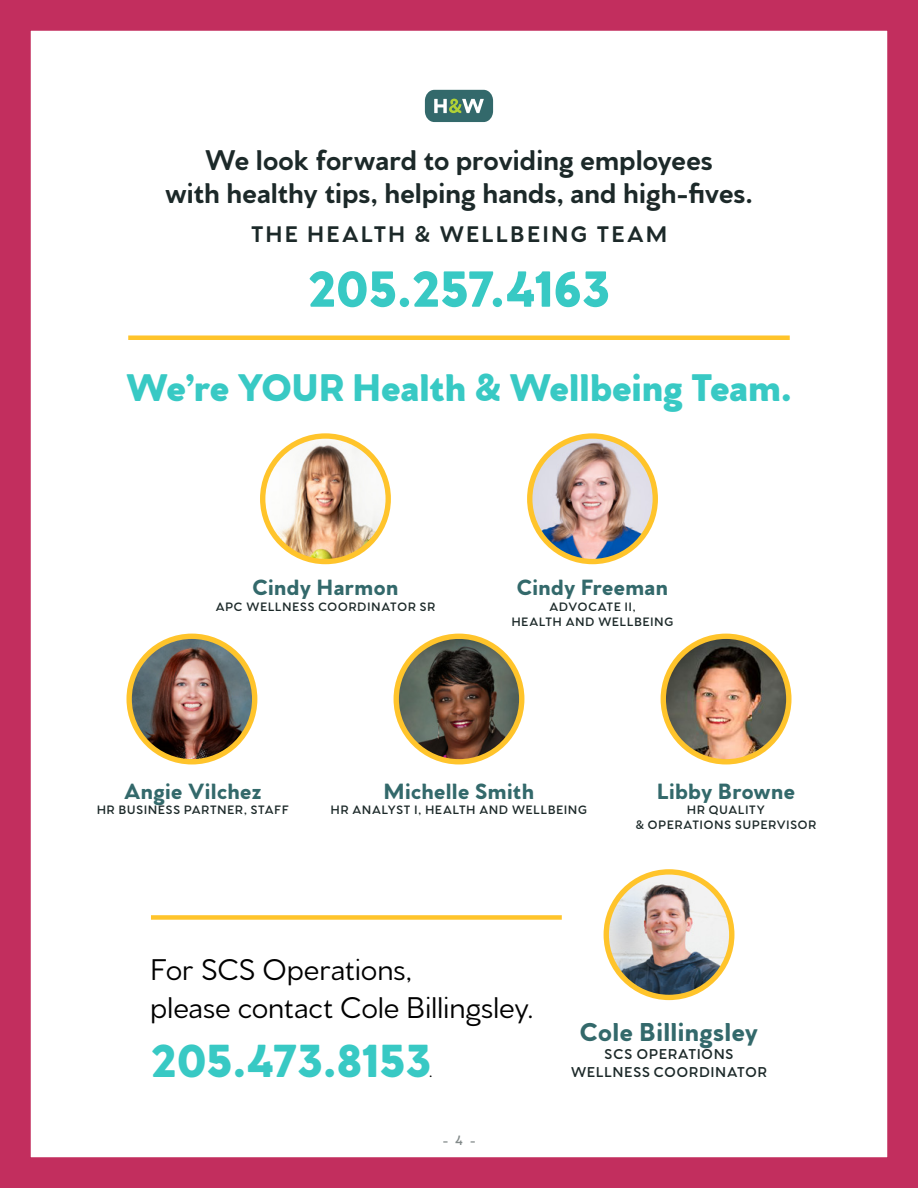
<style>
.page{position:relative;width:918px;height:1188px;background:#fff}
.page>*{position:absolute;margin:0;border:0;box-sizing:border-box;transform-origin:0 0}
.t1{font:900 53.4px "Venti CF";letter-spacing:.005em;color:#38c9c4}
.t2{font:900 48.9px "Venti CF";color:#38c9c4}
.t3{font:900 40.5px "Venti CF";letter-spacing:-.01em;color:#38c9c4}
.t4{font:31.5px/37.8px "Venti CF";letter-spacing:.015em;color:#000}
.t5{font:700 30px/33px "Venti CF";letter-spacing:.005em;color:#1c2929;text-align:center}
.t6{font:800 27.15px "Venti CF";letter-spacing:.015em;color:#33696b}
.t7{font:700 23.7px "Venti CF";letter-spacing:.11em;color:#1c2929}
.t8{font:800 23.25px "Venti CF";letter-spacing:.015em;color:#33696b}
.t9{font:19.2px "Venti CF";color:#000}
.t10{font:600 15px/18px "Venti CF";letter-spacing:.07em;color:#1c2929;text-align:center}
.t11{font:600 14.25px "Venti CF";color:#1c2929}
.t12{font:600 12.75px/15.5px "Venti CF";letter-spacing:.07em;color:#1c2929;text-align:center}
</style>
<div class="page">
<img style="left:263px;top:437px;width:125px;height:125px">
<div style="left:260px;top:433px;width:131px;height:131px;border:5px solid #ffc42b;border-radius:50%"></div>
<img style="left:530px;top:437px;width:125px;height:125px">
<div style="left:527px;top:433px;width:131px;height:131px;border:5px solid #ffc42b;border-radius:50%"></div>
<div style="left:1px;top:1px;width:916px;height:1186px;border:30px solid #c22e5e"></div>
<div style="left:0;top:0;width:17px;height:1188px;background:#c22e5e"></div>
<div style="left:0;top:0;width:918px;height:14px;background:#c22e5e"></div>
<div style="left:0;top:1167px;width:918px;height:21px;background:#c22e5e"></div>
<div style="left:903px;top:0;width:15px;height:1188px;background:#c22e5e"></div>
<svg style="left:425px;top:90px;width:68px;height:32px;background:#5a8680"></svg>
<div style="left:128px;top:335px;width:662px;height:5px;background:#ffc42b"></div>
<img style="left:132px;top:636px;width:123px;height:126px">
<div style="left:126px;top:634px;width:131px;height:130px;border:5px solid #ffc42b;border-radius:50%"></div>
<img style="left:663px;top:636px;width:123px;height:126px">
<div style="left:661px;top:634px;width:131px;height:130px;border:5px solid #ffc42b;border-radius:50%"></div>
<img style="left:396px;top:639px;width:124px;height:123px">
<div style="left:394px;top:634px;width:130px;height:130px;border:5px solid #ffc42b;border-radius:50%"></div>
<img style="left:606px;top:872px;width:126px;height:125px;border-radius:63px">
<div style="left:604px;top:869px;width:130px;height:131px;border:5px solid #ffc42b;border-radius:50%"></div>
<div style="left:151px;top:915px;width:411px;height:5px;background:#ffc42b"></div>
<h3 class="t5" style="left:165px;top:144px;width:589px">We look forward to providing employees<br>with healthy tips, helping hands, and high-fives.</h3>
<h3 class="t7" style="left:251px;top:220px;width:417px">THE HEALTH &amp; WELLBEING TEAM</h3>
<h1 class="t1" style="left:308px;top:256px;width:304px">205.257.4163</h1>
<h3 class="t3" style="left:126px;top:362px;width:667px">We’re YOUR Health &amp; Wellbeing Team.</h3>
<h3 class="t8" style="left:253px;top:573px;width:147px">Cindy Harmon</h3>
<p class="t12" style="left:216px;top:599px;width:221px">APC WELLNESS COORDINATOR SR</p>
<h3 class="t8" style="left:517px;top:573px;width:153px">Cindy Freeman</h3>
<p class="t12" style="left:512px;top:599px;width:163px">ADVOCATE II,<br>HEALTH AND WELLBEING</p>
<h3 class="t8" style="left:124px;top:777px;width:139px">Angie Vilchez</h3>
<p class="t12" style="left:97px;top:802px;width:193px">HR BUSINESS PARTNER, STAFF</p>
<h3 class="t8" style="left:384px;top:777px;width:152px">Michelle Smith</h3>
<p class="t12" style="left:331px;top:802px;width:258px">HR ANALYST I, HEALTH AND WELLBEING</p>
<h3 class="t8" style="left:657px;top:777px;width:139px">Libby Browne</h3>
<p class="t12" style="left:636px;top:802px;width:182px">HR QUALITY<br>&amp; OPERATIONS SUPERVISOR</p>
<h3 class="t4" style="left:151px;top:952px;width:384px">For SCS Operations,<br>please contact Cole Billingsley.</h3>
<h2 class="t2" style="left:151px;top:1030px;width:282px">205.473.8153</h2>
<h3 class="t9" style="left:429px;top:1059px;width:5px">.</h3>
<p class="t11" style="left:442px;top:1131px;width:35px">- 4 -</p>
<h3 class="t6" style="left:580px;top:1015px;width:180px">Cole Billingsley</h3>
<p class="t10" style="left:571px;top:1045px;width:197px">SCS OPERATIONS<br>WELLNESS COORDINATOR</p>
</div>
